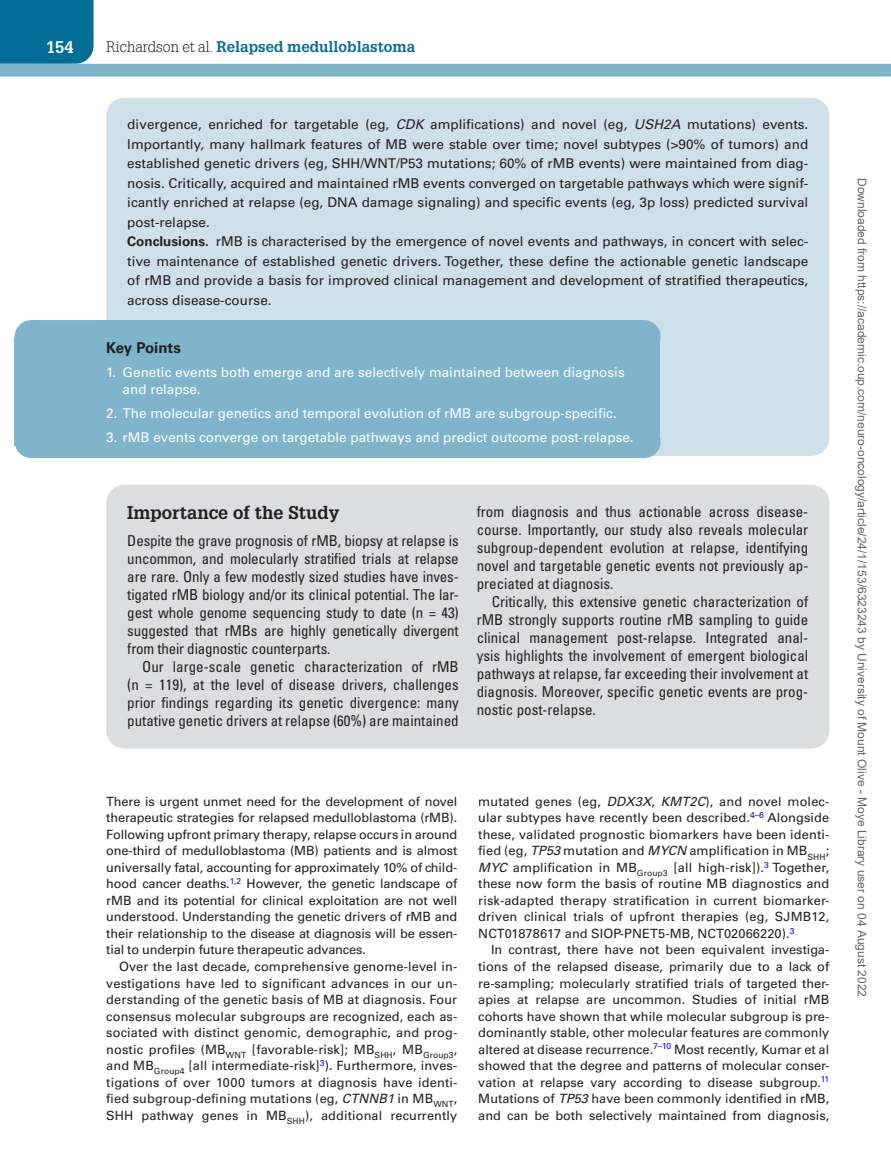
<style>
.page{position:relative;width:891px;height:1175px;background:#fff}
.page>*{position:absolute;margin:0;border:0;box-sizing:border-box;transform-origin:0 0}
.t1{font:700 18px "Glypha LT Std";color:#231f20}
.t2{font:700 16.5px "Glypha LT Std";color:#fff}
.t3{font:condensed 15px/18px "Univers LT Std";color:#231f20;text-align:justify}
.t4{font:700 15px "Glypha LT Std";color:#006e96}
.t5{font:700 15px "Univers LT Std";color:#231f20}
.t6{font:13.5px/19.5px "Univers LT Std";color:#231f20}
.t7{font:13.5px/16.5px "Univers LT Std";color:#fff}
.t8{font:12.75px/16.5px "Univers LT Std";color:#231f20;text-align:justify}
.t9{font:12px "Arial";color:#666}
.s1{font-weight:300;color:#231f20}
.s2{font-style:italic}
.s3{font-weight:700}
</style>
<div class="page">
<div style="left:0;top:0;width:94px;height:64px;background:#006e96"></div>
<div style="left:0;top:64px;width:891px;height:12px;background:#7fb4ca"></div>
<div style="left:106px;top:98px;width:723px;height:358px;background:#cee0ea;border-radius:18px"></div>
<div style="left:106px;top:484px;width:723px;height:264px;background:#dcdddf;border-radius:18px"></div>
<div style="left:15px;top:338px;width:645px;height:34px;background:#7fb4ca"></div>
<div style="left:31px;top:320px;width:612px;height:33px;background:#7fb4ca"></div>
<hr style="left:643px;top:320px;width:1px;height:33px;background:#7fb4ca">
<div style="left:15px;top:354px;width:645px;height:43px;background:#7fb4ca"></div>
<div style="left:15px;top:394px;width:645px;height:41px;background:#7fb4ca"></div>
<div style="left:15px;top:418px;width:645px;height:27px;background:#7fb4ca"></div>
<div style="left:31px;top:425px;width:612px;height:33px;background:#7fb4ca"></div>
<hr style="left:643px;top:425px;width:1px;height:33px;background:#7fb4ca">
<p class="t2" style="left:46px;top:37px;width:29px">154</p>
<p class="t4" style="left:106px;top:37px;width:310px"><span class="s1">Richardson et al.</span> Relapsed medulloblastoma</p>
<p class="t6" style="left:127px;top:115px;width:683px">divergence, enriched for targetable (eg, <span class="s2">CDK</span> amplifications) and novel (eg, <span class="s2">USH2A</span> mutations) events.<br>Importantly, many hallmark features of MB were stable over time; novel subtypes (&gt;90% of tumors) and established genetic drivers (eg, SHH/WNT/P53 mutations; 60% of rMB events) were maintained from diag&shy;nosis. Critically, acquired and maintained rMB events converged on targetable pathways which were signif&shy;icantly enriched at relapse (eg, DNA damage signaling) and specific events (eg, 3p loss) predicted survival post-relapse.<br><span class="s3">Conclusions.</span> rMB is characterised by the emergence of novel events and pathways, in concert with selec&shy;tive maintenance of established genetic drivers. Together, these define the actionable genetic landscape of rMB and provide a basis for improved clinical management and development of stratified therapeutics, across disease-course.</p>
<p class="t5" style="left:106px;top:339px;width:76px">Key Points</p>
<p class="t7" style="left:123px;top:364px;width:504px;text-indent:-16px">1. Genetic events both emerge and are selectively maintained between diagnosis and relapse.</p>
<p class="t7" style="left:106px;top:404px;width:512px">2. The molecular genetics and temporal evolution of rMB are subgroup-specific.</p>
<p class="t7" style="left:106px;top:428px;width:529px">3. rMB events converge on targetable pathways and predict outcome post-relapse.</p>
<h1 class="t1" style="left:127px;top:501px;width:214px">Importance of the Study</h1>
<p class="t3" style="left:127px;top:531px;width:333px">Despite the grave prognosis of rMB, biopsy at relapse is uncommon, and molecularly stratified trials at relapse are rare. Only a few modestly sized studies have inves&shy;tigated rMB biology and/or its clinical potential. The lar&shy;gest whole genome sequencing study to date (n = 43) suggested that rMBs are highly genetically divergent from their diagnostic counterparts.</p>
<p class="t3" style="left:127px;top:657px;width:333px;text-indent:15px">Our large-scale genetic characterization of rMB (n = 119), at the level of disease drivers, challenges prior findings regarding its genetic divergence: many putative genetic drivers at relapse (60%) are maintained</p>
<p class="t3" style="left:477px;top:502px;width:333px">from diagnosis and thus actionable across disease&shy;course. Importantly, our study also reveals molecular subgroup-dependent evolution at relapse, identifying novel and targetable genetic events not previously ap&shy;preciated at diagnosis.</p>
<p class="t3" style="left:477px;top:592px;width:333px;text-indent:15px">Critically, this extensive genetic characterization of rMB strongly supports routine rMB sampling to guide clinical management post-relapse. Integrated anal&shy;ysis highlights the involvement of emergent biological pathways at relapse, far exceeding their involvement at diagnosis. Moreover, specific genetic events are prog&shy;nostic post-relapse.</p>
<p class="t8" style="left:106px;top:793px;width:353px">There is urgent unmet need for the development of novel therapeutic strategies for relapsed medulloblastoma (rMB).<br>Following upfront primary therapy, relapse occurs in around one-third of medulloblastoma (MB) patients and is almost universally fatal, accounting for approximately 10% of child&shy;hood cancer deaths.<sup>1</sup><sup>,</sup><sup>2</sup> However, the genetic landscape of rMB and its potential for clinical exploitation are not well understood. Understanding the genetic drivers of rMB and their relationship to the disease at diagnosis will be essen&shy;tial to underpin future therapeutic advances.</p>
<p class="t8" style="left:106px;top:958px;width:353px;text-indent:13px">Over the last decade, comprehensive genome-level in&shy;vestigations have led to significant advances in our un&shy;derstanding of the genetic basis of MB at diagnosis. Four consensus molecular subgroups are recognized, each as&shy;sociated with distinct genomic, demographic, and prog&shy;nostic profiles (MB<sub>WNT</sub> [favorable-risk]; MB<sub>SHH</sub>, MB<sub>Group3</sub>, and MB<sub>Group4</sub> [all intermediate-risk]<sup>3</sup>). Furthermore, inves&shy;tigations of over 1000 tumors at diagnosis have identi&shy;fied subgroup-defining mutations (eg, <span class="s2">CTNNB1</span> in MB<sub>WNT</sub>, SHH pathway genes in MB<sub>SHH</sub>), additional recurrently</p>
<p class="t8" style="left:478px;top:793px;width:353px">mutated genes (eg, <span class="s2">DDX3X</span>, <span class="s2">KMT2C</span>), and novel molec&shy;ular subtypes have recently been described.<sup>4–6</sup> Alongside these, validated prognostic biomarkers have been identi&shy;fied (eg, <span class="s2">TP53</span> mutation and <span class="s2">MYCN</span> amplification in MB<sub>SHH</sub>; <span class="s2">MYC</span> amplification in MB<sub>Group3</sub> [all high-risk]).<sup>3</sup> Together, these now form the basis of routine MB diagnostics and risk-adapted therapy stratification in current biomarker&shy;driven clinical trials of upfront therapies (eg, SJMB12, NCT01878617 and SIOP-PNET5-MB, NCT02066220).<sup>3</sup></p>
<p class="t8" style="left:478px;top:941px;width:353px;text-indent:13px">In contrast, there have not been equivalent investiga&shy;tions of the relapsed disease, primarily due to a lack of re-sampling; molecularly stratified trials of targeted ther&shy;apies at relapse are uncommon. Studies of initial rMB cohorts have shown that while molecular subgroup is pre&shy;dominantly stable, other molecular features are commonly altered at disease recurrence.<sup>7–10</sup> Most recently, Kumar et al showed that the degree and patterns of molecular conser&shy;vation at relapse vary according to disease subgroup.<sup>11<br></sup>Mutations of <span class="s2">TP53</span> have been commonly identified in rMB, and can be both selectively maintained from diagnosis,</p>
<p class="t9" style="left:866px;top:178px;width:820px;rotate:90deg">Downloaded from https://academic.oup.com/neuro-oncology/article/24/1/153/6323243 by University of Mount Olive - Moye Library user on 04 August 2022</p>
</div>
